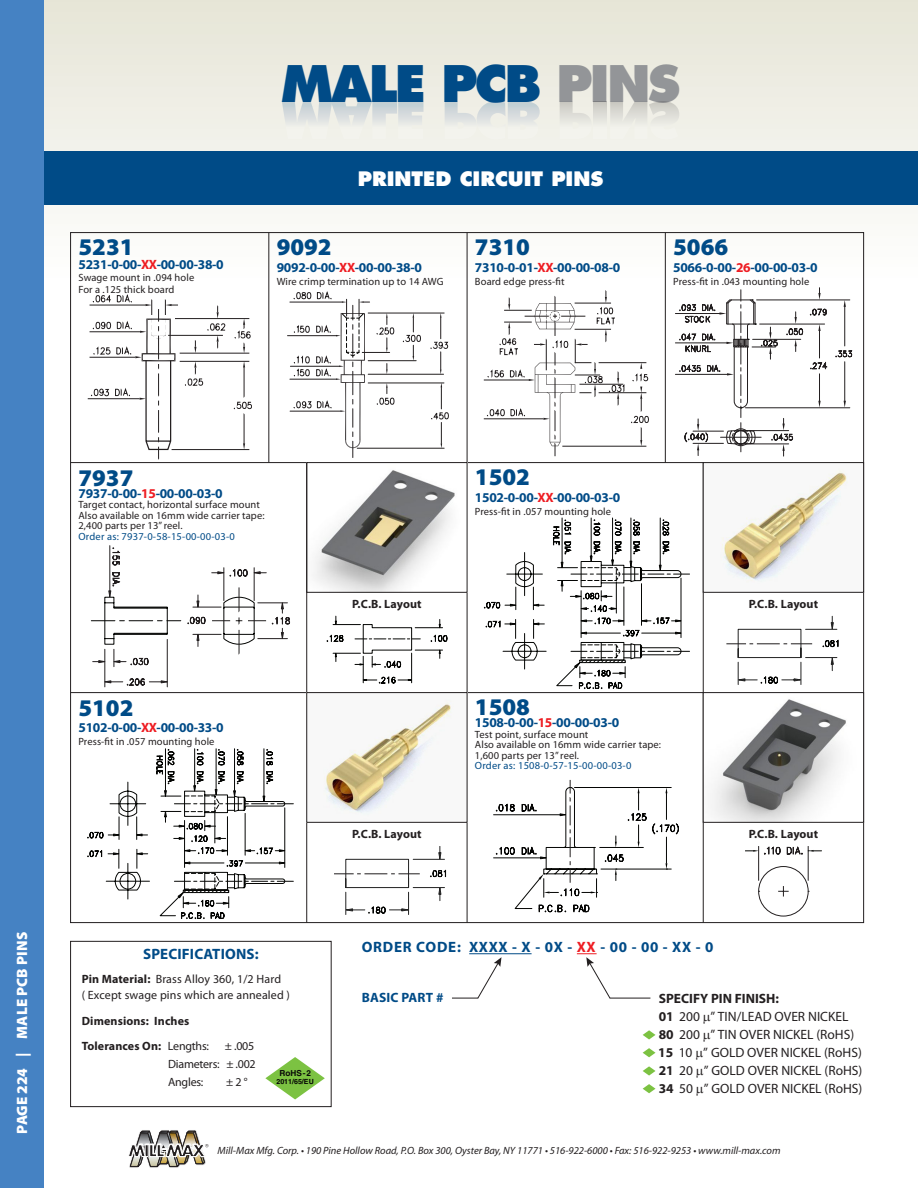
<style>
.page{position:relative;width:918px;height:1188px;background:#fff}
.page>*{position:absolute;margin:0;border:0;box-sizing:border-box;transform-origin:0 0}
.t1{font:800 49.2px "Futura LT";letter-spacing:-.05em;color:#004b87}
.t2{font:900 24px "Myriad Pro";color:#004b87}
.t3{font:800 19.5px "Futura LT";color:#fff}
.Text{font:700 15px "Myriad Pro";letter-spacing:.05em;color:#004b87}
.t4{font:900 15px "Myriad Pro";letter-spacing:.01em;color:#fff}
.Text-2{font:700 15px "Myriad Pro";letter-spacing:.01em;color:#004b87}
.Text-3{font:700 13.5px "Myriad Pro";letter-spacing:-.02em;color:#004b87}
.Text-4{font:13.5px "Myriad Pro";color:#231f20}
.Text-5{font:700 13.5px "Myriad Pro";color:#231f20}
.Text-6{font:700 13.5px "Myriad Pro";letter-spacing:.01em;color:#004b87}
.Text-7{font:700 12px "Myriad Pro";letter-spacing:.01em;color:#231f20}
.Text-8{font:12px "Myriad Pro";letter-spacing:.01em;color:#231f20}
.Text-9{font:12px "Myriad Pro";letter-spacing:-.02em;color:#231f20}
.Text-10{font:10.5px "Myriad Pro";letter-spacing:.01em;color:#231f20}
.t5{font:italic 10.5px "Myriad Pro";color:#231f20}
.Text-11{font:10.5px "Myriad Pro";letter-spacing:.02em;color:#004b87}
.t6{font:700 8.25px "Helvetica";color:#070707}
.t7{font:700 7.05px "Helvetica";color:#020202}
.s1{color:#ee1d23}
.s2{color:#939598}
.s3{font-weight:700}
.s4{font-weight:400}
</style>
<div class="page">
<img style="left:129px;top:1130px;width:67px;height:38px">
<svg style="left:128px;top:1131px;width:80px;height:36px"></svg>
<svg style="left:43px;top:0;width:875px;height:284px"></svg>
<svg style="left:282px;top:102px;width:142px;height:37px;background:#e2e5e3"></svg>
<svg style="left:445px;top:101px;width:95px;height:38px;background:#e4e7e4"></svg>
<svg style="left:560px;top:102px;width:32px;height:37px"></svg>
<svg style="left:593px;top:102px;width:14px;height:37px"></svg>
<svg style="left:610px;top:101px;width:69px;height:38px;background:#e6e6df"></svg>
<div style="left:0;top:151px;width:918px;height:54px;background:#004b87"></div>
<div style="left:0;top:0;width:43px;height:1188px;background:#4582c3"></div>
<hr style="left:467px;top:233px;width:1px;height:690px;background:#231f20">
<hr style="left:71px;top:462px;width:793px;height:1px;background:#231f20">
<hr style="left:71px;top:692px;width:793px;height:1px;background:#231f20">
<svg style="left:87px;top:295px;width:165px;height:164px"></svg>
<svg style="left:484px;top:290px;width:165px;height:166px"></svg>
<hr style="left:268px;top:233px;width:1px;height:230px;background:#231f20">
<hr style="left:665px;top:233px;width:1px;height:230px;background:#231f20">
<div style="left:70px;top:941px;width:262px;height:166px;border:1px solid #231f20"></div>
<svg style="left:265px;top:1057px;width:60px;height:42px"></svg>
<hr style="left:469px;top:953px;width:63px;height:1px;background:#004b87">
<hr style="left:610px;top:998px;width:40px;height:1px;background:#231f20">
<svg style="left:577px;top:953px;width:34px;height:46px"></svg>
<svg style="left:452px;top:957px;width:50px;height:42px"></svg>
<svg style="left:844px;top:401px;width:2px;height:7px"></svg>
<hr style="left:757px;top:300px;width:93px;height:1px;background:#231f20">
<hr style="left:745px;top:408px;width:105px;height:1px;background:#231f20">
<hr style="left:844px;top:306px;width:1px;height:40px;background:#231f20">
<hr style="left:844px;top:362px;width:1px;height:40px;background:#231f20">
<svg style="left:836px;top:351px;width:16px;height:6px"></svg>
<svg style="left:810px;top:325px;width:17px;height:83px"></svg>
<hr style="left:760px;top:324px;width:65px;height:1px;background:#231f20">
<svg style="left:818px;top:288px;width:3px;height:12px"></svg>
<svg style="left:810px;top:309px;width:17px;height:6px"></svg>
<hr style="left:675px;top:343px;width:53px;height:1px;background:#231f20">
<hr style="left:675px;top:374px;width:53px;height:1px;background:#231f20">
<hr style="left:675px;top:313px;width:46px;height:1px;background:#231f20">
<svg style="left:679px;top:290px;width:124px;height:166px"></svg>
<hr style="left:110px;top:546px;width:1px;height:45px;background:#231f20">
<svg style="left:91px;top:548px;width:199px;height:139px"></svg>
<svg style="left:327px;top:616px;width:120px;height:67px"></svg>
<img style="left:313px;top:470px;width:142px;height:121px">
<div style="left:306px;top:462px;width:161px;height:131px;border:1px solid #231f20"></div>
<hr style="left:306px;top:463px;width:1px;height:460px;background:#231f20">
<svg style="left:484px;top:518px;width:206px;height:171px"></svg>
<hr style="left:703px;top:463px;width:1px;height:460px;background:#231f20">
<hr style="left:574px;top:787px;width:97px;height:1px;background:#040503">
<hr style="left:601px;top:869px;width:70px;height:1px;background:#040503">
<svg style="left:652px;top:788px;width:27px;height:82px"></svg>
<svg style="left:493px;top:780px;width:153px;height:132px"></svg>
<svg style="left:87px;top:748px;width:206px;height:171px"></svg>
<svg style="left:726px;top:616px;width:112px;height:69px"></svg>
<img style="left:720px;top:469px;width:128px;height:113px">
<div style="left:703px;top:462px;width:161px;height:131px;border:1px solid #231f20"></div>
<svg style="left:334px;top:846px;width:112px;height:69px"></svg>
<img style="left:324px;top:701px;width:128px;height:114px">
<div style="left:306px;top:692px;width:161px;height:131px;border:1px solid #231f20"></div>
<svg style="left:745px;top:846px;width:77px;height:70px"></svg>
<img style="left:711px;top:699px;width:135px;height:122px">
<div style="left:703px;top:692px;width:161px;height:131px;border:1px solid #231f20"></div>
<svg style="left:643px;top:1030px;width:13px;height:9px"></svg>
<svg style="left:643px;top:1048px;width:13px;height:9px"></svg>
<svg style="left:643px;top:1066px;width:13px;height:10px"></svg>
<svg style="left:643px;top:1084px;width:13px;height:9px"></svg>
<hr style="left:290px;top:366px;width:49px;height:1px;background:#231f20">
<hr style="left:288px;top:335px;width:48px;height:1px;background:#231f20">
<hr style="left:290px;top:411px;width:50px;height:1px;background:#231f20">
<hr style="left:290px;top:302px;width:52px;height:1px;background:#231f20">
<hr style="left:290px;top:379px;width:46px;height:1px;background:#231f20">
<svg style="left:294px;top:292px;width:155px;height:166px"></svg>
<p class="t2" style="left:78px;top:231px;width:57px">5231</p>
<p class="Text-3" style="left:78px;top:256px;width:147px">5231-0-00-<span class="s1">XX</span>-00-00-38-0</p>
<p class="Text-10" style="left:78px;top:271px;width:117px">Swage mount in .094 hole</p>
<p class="Text-10" style="left:78px;top:283px;width:97px">For a .125 thick board</p>
<h1 class="t1" style="left:280px;top:52px;width:402px">MALE PCB <span class="s2">PINS</span></h1>
<p class="t3" style="left:358px;top:166px;width:247px">PRINTED CIRCUIT PINS</p>
<p class="t2" style="left:277px;top:231px;width:57px">9092</p>
<p class="Text-3" style="left:277px;top:258px;width:147px">9092-0-00-<span class="s1">XX</span>-00-00-38-0</p>
<p class="Text-10" style="left:277px;top:275px;width:169px">Wire crimp termination up to 14 AWG</p>
<p class="t2" style="left:475px;top:231px;width:57px">7310</p>
<p class="Text-3" style="left:475px;top:258px;width:147px">7310-0-01-<span class="s1">XX</span>-00-00-08-0</p>
<p class="Text-10" style="left:475px;top:275px;width:91px">Board edge press-fit</p>
<p class="t2" style="left:673px;top:231px;width:57px">5066</p>
<p class="Text-3" style="left:673px;top:258px;width:146px">5066-0-00-<span class="s1">26</span>-00-00-03-0</p>
<p class="Text-10" style="left:673px;top:275px;width:138px">Press-fit in .043 mounting hole</p>
<p class="t4" style="left:12px;top:1134px;width:203px;rotate:-90deg">PAGE 224 | MALE PCB PINS</p>
<p class="t2" style="left:78px;top:461px;width:57px">7937</p>
<p class="Text-3" style="left:78px;top:484px;width:146px">7937-0-00-<span class="s1">15</span>-00-00-03-0</p>
<p class="Text-10" style="left:78px;top:498px;width:183px">Target contact, horizontal surface mount</p>
<p class="Text-10" style="left:78px;top:509px;width:188px">Also available on 16mm wide carrier tape:</p>
<p class="Text-10" style="left:78px;top:519px;width:106px">2,400 parts per 13” reel.</p>
<p class="Text-11" style="left:78px;top:530px;width:158px">Order as: 7937-0-58-15-00-00-03-0</p>
<p class="t2" style="left:78px;top:691px;width:57px">5102</p>
<p class="Text-3" style="left:78px;top:718px;width:147px">5102-0-00-<span class="s1">XX</span>-00-00-33-0</p>
<p class="Text-10" style="left:78px;top:735px;width:138px">Press-fit in .057 mounting hole</p>
<p class="Text-7" style="left:352px;top:596px;width:71px">P.C.B. Layout</p>
<p class="t2" style="left:475px;top:461px;width:57px">1502</p>
<p class="Text-3" style="left:475px;top:488px;width:147px">1502-0-00-<span class="s1">XX</span>-00-00-03-0</p>
<p class="Text-10" style="left:475px;top:505px;width:138px">Press-fit in .057 mounting hole</p>
<p class="t2" style="left:475px;top:691px;width:57px">1508</p>
<p class="Text-3" style="left:475px;top:714px;width:146px">1508-0-00-<span class="s1">15</span>-00-00-03-0</p>
<p class="Text-10" style="left:475px;top:728px;width:115px">Test point, surface mount</p>
<p class="Text-10" style="left:475px;top:738px;width:188px">Also available on 16mm wide carrier tape:</p>
<p class="Text-10" style="left:475px;top:749px;width:106px">1,600 parts per 13” reel.</p>
<p class="Text-11" style="left:475px;top:759px;width:158px">Order as: 1508-0-57-15-00-00-03-0</p>
<p class="Text-7" style="left:749px;top:596px;width:71px">P.C.B. Layout</p>
<p class="Text-7" style="left:352px;top:826px;width:71px">P.C.B. Layout</p>
<p class="Text-7" style="left:749px;top:826px;width:71px">P.C.B. Layout</p>
<p class="Text-2" style="left:143px;top:944px;width:117px">SPECIFICATIONS:</p>
<p class="Text-8" style="left:82px;top:971px;width:201px"><span class="s3">Pin Material:</span> Brass Alloy 360, 1/2 Hard</p>
<p class="Text-8" style="left:82px;top:988px;width:210px">( Except swage pins which are annealed )</p>
<p class="Text-7" style="left:82px;top:1013px;width:109px">Dimensions: Inches</p>
<p class="Text-7" style="left:82px;top:1038px;width:129px">Tolerances On: <span class="s4">Lengths:</span></p>
<p class="Text-8" style="left:225px;top:1039px;width:31px">± .005</p>
<p class="Text-9" style="left:168px;top:1057px;width:89px">Diameters: ± .002</p>
<p class="Text-8" style="left:168px;top:1075px;width:37px">Angles:</p>
<p class="Text-8" style="left:226px;top:1075px;width:23px">± 2 °</p>
<p class="t6" style="left:279px;top:1068px;width:33px">RoHS-2</p>
<p class="t7" style="left:276px;top:1077px;width:39px">2011/65/EU</p>
<p class="Text" style="left:362px;top:937px;width:353px">ORDER CODE: XXXX - X - 0X - <span class="s1">XX</span> - 00 - 00 - XX - 0</p>
<p class="Text-6" style="left:362px;top:989px;width:83px">BASIC PART #</p>
<p class="Text-5" style="left:659px;top:990px;width:122px">SPECIFY PIN FINISH:</p>
<p class="Text-4" style="left:659px;top:1008px;width:191px"><span class="s3">01</span> 200 ” TIN/LEAD OVER NICKEL</p>
<p class="Text-4" style="left:659px;top:1026px;width:197px"><span class="s3">80</span> 200 ” TIN OVER NICKEL (RoHS)</p>
<p class="Text-4" style="left:658px;top:1044px;width:205px"><span class="s3">15</span> 10 ” GOLD OVER NICKEL (RoHS)</p>
<p class="Text-4" style="left:659px;top:1062px;width:205px"><span class="s3">21</span> 20 ” GOLD OVER NICKEL (RoHS)</p>
<p class="Text-4" style="left:659px;top:1080px;width:205px"><span class="s3">34</span> 50 ” GOLD OVER NICKEL (RoHS)</p>
<p class="t5" style="left:217px;top:1144px;width:565px">Mill-Max Mfg. Corp. • 190 Pine Hollow Road, P.O. Box 300, Oyster Bay, NY 11771 • 516-922-6000 • Fax: 516-922-9253 • www.mill-max.com</p>
</div>
